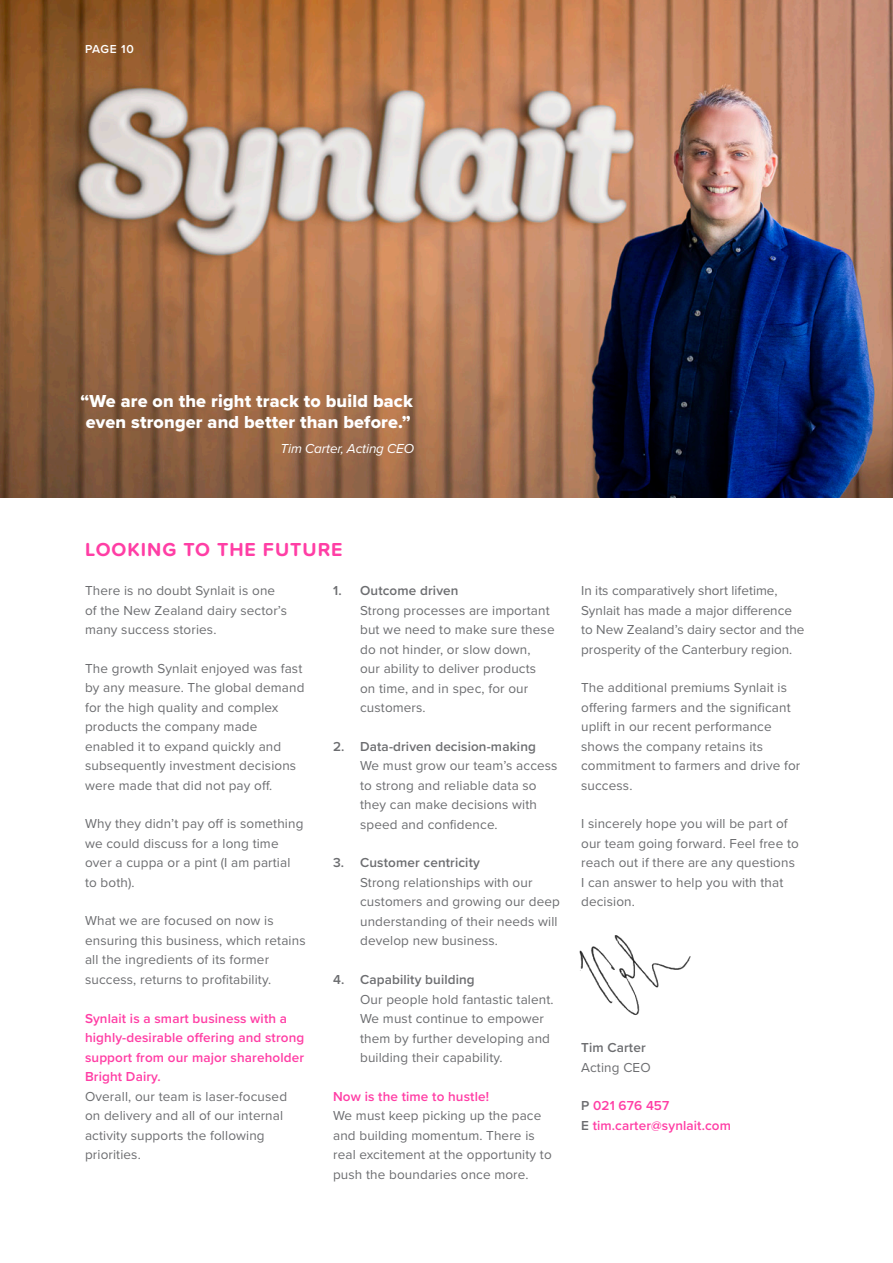
<style>
.page{position:relative;width:893px;height:1263px;background:#fff}
.page>*{position:absolute;margin:0;border:0;box-sizing:border-box;transform-origin:0 0}
.Synlait_AR20_Pink_PS_Subheading_Bold_13_{font:700 19.5px "Proxima Soft";letter-spacing:.05em;color:#ff3ea5}
.Synlait_AR20_Grey_PN_Body-small_Semibold{font:18px/21px "Proxima Nova Extrabld";letter-spacing:.01em;color:#fff}
.Synlait_SR21_Grey_PN_Body_Regular_9_13{font:13.5px/19.5px "Proxima Nova";letter-spacing:.01em;color:#6c6d70}
.Synlait_SR21_Grey_PN_Body_Regular_9_13-2{font:600 13.5px/19.5px "Proxima Nova";letter-spacing:.01em;color:#ff3ea5}
.Synlait_AR20_Grey_PN_Section-heading_Hig{font:600 13.5px/19.5px "Proxima Nova";letter-spacing:.01em;color:#ff3ea5}
.Synlait_SR21_Grey_PN_Body_Regular_9_13-3{font:italic 13.5px "Proxima Nova";letter-spacing:-.01em;color:#fff}
.Synlait_SR21_Grey_PN_Body_Regular_9_13-4{font:600 13.5px/19.5px "Proxima Nova";letter-spacing:.01em;color:#6c6d70}
.t1{font:600 12px "Proxima Nova";letter-spacing:.045em;color:#fff}
.s1{font-weight:400;color:#6c6d70}
.s2{font-weight:600}
.s3{font-weight:600;color:#ff3ea5}
.s4{font-weight:400}
.s5{color:#6c6d70}
</style>
<div class="page">
<img style="left:0;top:0;width:893px;height:498px">
<img style="left:579px;top:935px;width:112px;height:80px">
<p class="t1" style="left:85px;top:40px;width:50px">PAGE 10</p>
<p class="Synlait_AR20_Grey_PN_Body-small_Semibold" style="left:81px;top:390px;width:334px">“We are on the right track to build back even stronger and better than before.”</p>
<p class="Synlait_SR21_Grey_PN_Body_Regular_9_13-3" style="left:281px;top:439px;width:135px">Tim Carter, Acting CEO</p>
<p class="Synlait_AR20_Pink_PS_Subheading_Bold_13_" style="left:85px;top:534px;width:259px">LOOKING TO THE FUTURE</p>
<p class="Synlait_SR21_Grey_PN_Body_Regular_9_13" style="left:85px;top:580px;width:204px">There is no doubt Synlait is one of the New Zealand dairy sector’s many success stories.</p>
<p class="Synlait_SR21_Grey_PN_Body_Regular_9_13" style="left:85px;top:658px;width:221px">The growth Synlait enjoyed was fast by any measure. The global demand for the high quality and complex products the company made enabled it to expand quickly and subsequently investment decisions were made that did not pay off.</p>
<p class="Synlait_SR21_Grey_PN_Body_Regular_9_13" style="left:85px;top:813px;width:220px">Why they didn’t pay off is something we could discuss for a long time over a cuppa or a pint (I am partial to both).</p>
<p class="Synlait_SR21_Grey_PN_Body_Regular_9_13" style="left:85px;top:910px;width:222px">What we are focused on now is ensuring this business, which retains all the ingredients of its former success, returns to profitability.</p>
<p class="Synlait_SR21_Grey_PN_Body_Regular_9_13-2" style="left:85px;top:1008px;width:221px">Synlait is a smart business with a highly-desirable offering and strong support from our major shareholder<br>Bright Dairy.<br><span class="s1">Overall, our team is laser-focused on delivery and all of our internal activity supports the following priorities.</span></p>
<p class="Synlait_SR21_Grey_PN_Body_Regular_9_13" style="left:360px;top:580px;width:196px;text-indent:-27px"><span class="s2">1. Outcome driven<br></span>Strong processes are important but we need to make sure these do not hinder, or slow down,<br>our ability to deliver products on time, and in spec, for our customers.</p>
<p class="Synlait_SR21_Grey_PN_Body_Regular_9_13" style="left:360px;top:736px;width:199px;text-indent:-27px"><span class="s2">2. Data-driven decision-making<br></span>We must grow our team’s access to strong and reliable data so they can make decisions with speed and confidence.</p>
<p class="Synlait_SR21_Grey_PN_Body_Regular_9_13" style="left:360px;top:852px;width:201px;text-indent:-27px"><span class="s2">3. Customer centricity<br></span>Strong relationships with our customers and growing our deep understanding of their needs will develop new business.</p>
<p class="Synlait_SR21_Grey_PN_Body_Regular_9_13" style="left:360px;top:969px;width:195px;text-indent:-27px"><span class="s2">4. Capability building<br></span>Our people hold fantastic talent.<br>We must continue to empower them by further developing and building their capability.</p>
<p class="Synlait_SR21_Grey_PN_Body_Regular_9_13" style="left:333px;top:1086px;width:220px"><span class="s3">Now is the time to hustle!<br></span>We must keep picking up the pace and building momentum. There is real excitement at the opportunity to push the boundaries once more.</p>
<p class="Synlait_SR21_Grey_PN_Body_Regular_9_13" style="left:581px;top:580px;width:225px">In its comparatively short lifetime, Synlait has made a major difference to New Zealand’s dairy sector and the prosperity of the Canterbury region.</p>
<p class="Synlait_SR21_Grey_PN_Body_Regular_9_13" style="left:581px;top:677px;width:221px">The additional premiums Synlait is offering farmers and the significant uplift in our recent performance shows the company retains its commitment to farmers and drive for success.</p>
<p class="Synlait_SR21_Grey_PN_Body_Regular_9_13" style="left:581px;top:813px;width:219px">I sincerely hope you will be part of our team going forward. Feel free to reach out if there are any questions<br>I can answer to help you with that decision.</p>
<p class="Synlait_SR21_Grey_PN_Body_Regular_9_13-4" style="left:581px;top:1037px;width:71px">Tim Carter<br><span class="s4">Acting CEO</span></p>
<p class="Synlait_AR20_Grey_PN_Section-heading_Hig" style="left:581px;top:1096px;width:151px"><span class="s5">P</span> 021 676 457<br><span class="s5">E</span> tim.carter@synlait.com</p>
</div>
